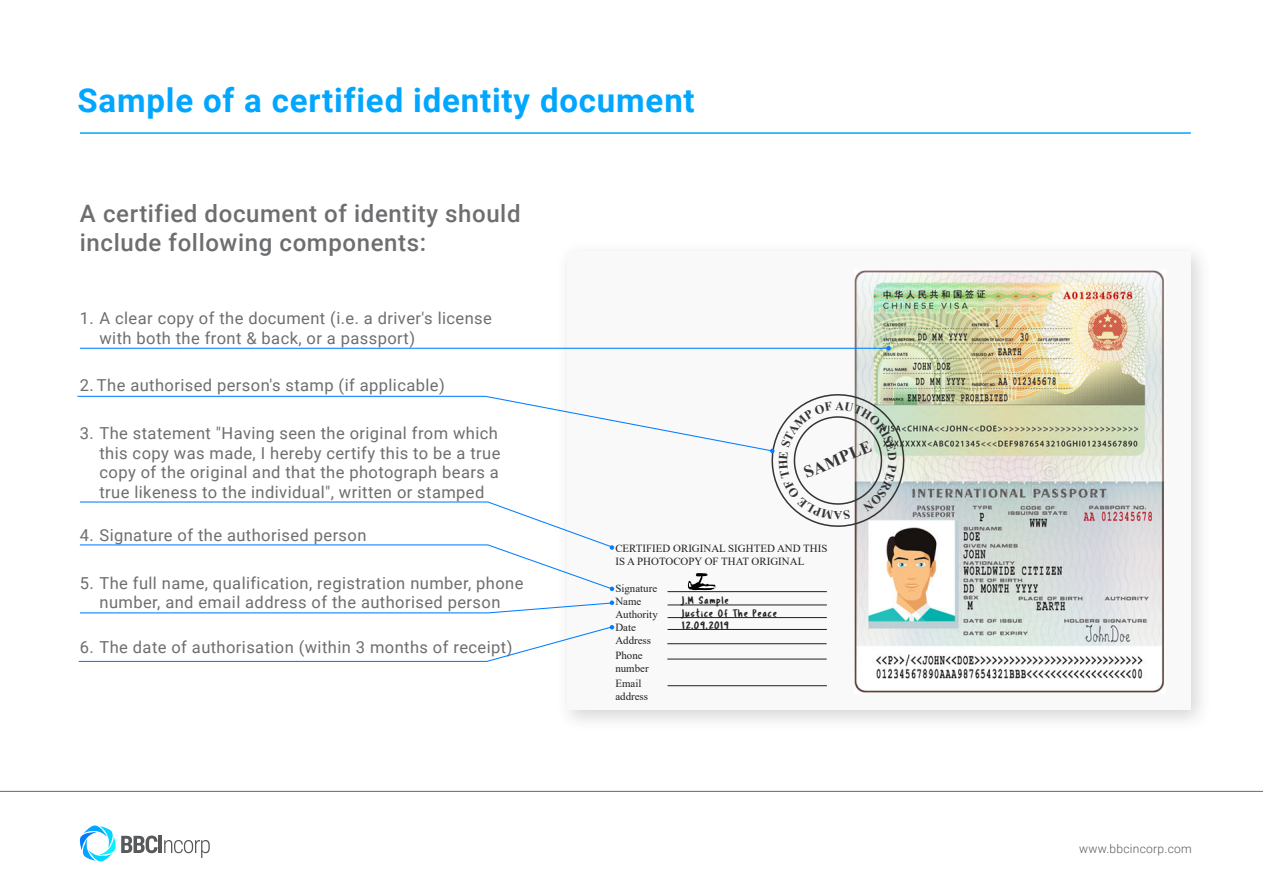
<style>
.page{position:relative;width:1263px;height:893px;background:#fff}
.page>*{position:absolute;margin:0;border:0;box-sizing:border-box;transform-origin:0 0}
.t1{font:700 33px "Roboto";letter-spacing:.025em;color:#00a6ff}
.t2{font:500 24px/28.8px "Roboto";letter-spacing:.025em;color:#6d6e70}
.t3{font:700 16.8px "Times New Roman";color:#353333}
.t4{font:16.5px/19.5px "Roboto";letter-spacing:.025em;color:#6d6e70}
.t5{font:700 12.3px "Times New Roman";color:#353333}
.t6{font:300 12px "Roboto";letter-spacing:.025em;color:#58595b}
.t7{font:10.95px/13px "Times New Roman";color:#231f20}
.t8{font:10.95px/12.3px "Tragic Marker";letter-spacing:.075em;color:#231f20}
</style>
<div class="page">
<div style="left:568px;top:251px;width:623px;height:458px;background:#f9f9f9"></div>
<hr style="left:667px;top:591px;width:160px;height:1px;background:#231f20">
<hr style="left:667px;top:605px;width:160px;height:1px;background:#231f20">
<hr style="left:667px;top:617px;width:160px;height:1px;background:#231f20">
<hr style="left:667px;top:629px;width:160px;height:1px;background:#231f20">
<hr style="left:667px;top:643px;width:160px;height:1px;background:#231f20">
<hr style="left:667px;top:659px;width:160px;height:1px;background:#231f20">
<hr style="left:667px;top:685px;width:160px;height:1px;background:#231f20">
<img style="left:855px;top:270px;width:309px;height:423px">
<hr style="left:0;top:791px;width:1263px;height:1px;background:#787878">
<hr style="left:80px;top:348px;width:808px;height:1px;background:#007eff">
<svg style="left:886px;top:346px;width:5px;height:4px"></svg>
<svg style="left:79px;top:825px;width:79px;height:37px"></svg>
<hr style="left:159px;top:836px;width:3px;height:17px;background:#58595b">
<svg style="left:164px;top:840px;width:46px;height:18px"></svg>
<hr style="left:80px;top:132px;width:1111px;height:2px;background:#00a6ff">
<svg style="left:79px;top:600px;width:535px;height:14px"></svg>
<svg style="left:78px;top:625px;width:536px;height:37px"></svg>
<svg style="left:77px;top:391px;width:828px;height:200px"></svg>
<h1 class="t1" style="left:77px;top:77px;width:619px">Sample of a certified identity document</h1>
<h2 class="t2" style="left:80px;top:198px;width:442px">A certified document of identity should include following components:</h2>
<p class="t4" style="left:99px;top:308px;width:394px;text-indent:-20px">1. A clear copy of the document (i.e. a driver's license with both the front &amp; back, or a passport)</p>
<p class="t4" style="left:80px;top:374px;width:366px">2. The authorised person's stamp (if applicable)</p>
<p class="t4" style="left:99px;top:423px;width:402px;text-indent:-20px">3. The statement "Having seen the original from which this copy was made, I hereby certify this to be a true copy of the original and that the photograph bears a true likeness to the individual", written or stamped</p>
<p class="t4" style="left:80px;top:524px;width:288px">4. Signature of the authorised person</p>
<p class="t4" style="left:80px;top:573px;width:445px;text-align:center">5. The full name, qualification, registration number, phone number, and email address of the authorised person</p>
<p class="t4" style="left:80px;top:637px;width:434px">6. The date of authorisation (within 3 months of receipt)</p>
<p class="t3" style="left:800px;top:462px;width:74px;rotate:-23deg">SAMPLE</p>
<p class="t5" style="left:842px;top:524px;width:10px;rotate:180deg">A</p>
<p class="t7" style="left:615px;top:542px;width:214px">CERTIFIED ORIGINAL SIGHTED AND THIS<br>IS A PHOTOCOPY OF THAT ORIGINAL</p>
<p class="t7" style="left:615px;top:581px;width:44px">Signature<br>Name<br>Authority<br>Date<br>Address</p>
<p class="t7" style="left:615px;top:648px;width:35px">Phone number</p>
<p class="t7" style="left:615px;top:676px;width:34px">Email address</p>
<p class="t8" style="left:682px;top:594px;width:96px">J.M Sample<br>Justice Of The Peace<br>12.09.2019</p>
<p class="t6" style="left:1079px;top:840px;width:114px">www.bbcincorp.com</p>
</div>
